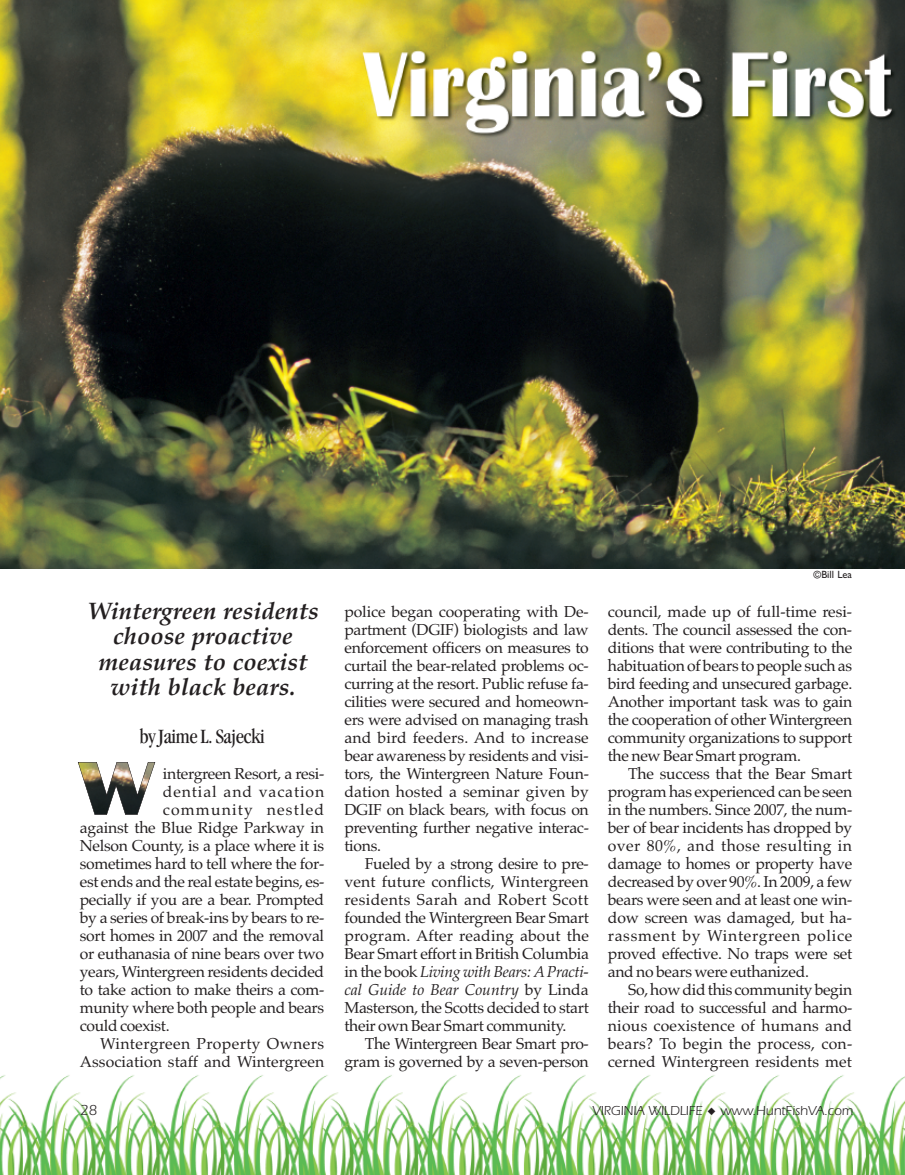
<style>
.page{position:relative;width:905px;height:1175px;background:#fff}
.page>*{position:absolute;margin:0;border:0;box-sizing:border-box;transform-origin:0 0}
.t1{font:italic 700 24px/25.5px "Palatino";color:#231f20;text-align:center}
.t2{font:condensed 21px "Garamond";letter-spacing:-.02em;color:#231f20}
.t3{font:15.75px/18px "Palatino";letter-spacing:-.02em;color:#231f20;text-align:justify}
.t4{font:15.75px "Palatino";letter-spacing:.005em;color:#231f20}
.t5{font:15.75px "Palatino";letter-spacing:.025em;color:#231f20}
.t6{font:15.75px "Palatino";letter-spacing:.055em;color:#231f20}
.t7{font:15.75px "Palatino";letter-spacing:.075em;color:#231f20}
.t8{font:15px "Itc Eras";color:#231f20}
.t9{font:13.5px "Itc Eras";color:#231f20}
.t10{font:10.5px "Gill Sans";color:#231f20}
.s1{font-style:italic}
</style>
<div class="page">
<img style="left:0;top:1075px;width:904px;height:99px">
<img style="left:0;top:0;width:904px;height:568px">
<svg style="left:78px;top:762px;width:77px;height:52px"></svg>
<h1 class="t1" style="left:87px;top:597px;width:233px">Wintergreen residents choose proactive measures to coexist with black bears.</h1>
<h2 class="t2" style="left:139px;top:728px;width:127px">by Jaime L. Sajecki</h2>
<p class="t3" style="left:163px;top:764px;width:163px">intergreen Resort, a resi-</p>
<p class="t6" style="left:163px;top:782px;width:163px">dential and vacation</p>
<p class="t7" style="left:163px;top:800px;width:163px">community nestled</p>
<p class="t3" style="left:80px;top:818px;width:246px">against the Blue Ridge Parkway in</p>
<p class="t3" style="left:80px;top:836px;width:246px">Nelson County, is a place where it is</p>
<p class="t3" style="left:80px;top:854px;width:246px">sometimes hard to tell where the for-</p>
<p class="t3" style="left:80px;top:872px;width:246px">est ends and the real estate begins, es-</p>
<p class="t3" style="left:80px;top:890px;width:246px">pecially if you are a bear. Prompted</p>
<p class="t3" style="left:80px;top:908px;width:246px">by a series of break-ins by bears to re-</p>
<p class="t3" style="left:80px;top:926px;width:246px">sort homes in 2007 and the removal</p>
<p class="t3" style="left:80px;top:944px;width:246px">or euthanasia of nine bears over two</p>
<p class="t3" style="left:80px;top:962px;width:246px">years, Wintergreen residents decided</p>
<p class="t3" style="left:80px;top:980px;width:246px">to take action to make theirs a com-</p>
<p class="t3" style="left:80px;top:998px;width:246px">munity where both people and bears</p>
<p class="t3" style="left:80px;top:1016px;width:91px">could coexist.</p>
<p class="t5" style="left:100px;top:1034px;width:225px">Wintergreen Property Owners</p>
<p class="t4" style="left:80px;top:1052px;width:246px">Association staff and Wintergreen</p>
<p class="t3" style="left:344px;top:602px;width:246px">police began cooperating with De&shy;partment (DGIF) biologists and law enforcement officers on measures to curtail the bear-related problems oc&shy;curring at the resort. Public refuse fa&shy;cilities were secured and homeown&shy;ers were advised on managing trash and bird feeders. And to increase bear awareness by residents and visi&shy;tors, the Wintergreen Nature Foun&shy;dation hosted a seminar given by DGIF on black bears, with focus on preventing further negative interac&shy;tions.</p>
<p class="t3" style="left:344px;top:854px;width:246px;text-indent:20px">Fueled by a strong desire to pre&shy;vent future conflicts, Wintergreen residents Sarah and Robert Scott founded the Wintergreen Bear Smart program. After reading about the Bear Smart effort in British Columbia in the book <span class="s1">Living with Bears: APracti&shy;cal Guide to Bear Country</span> by Linda Masterson, the Scotts decided to start their own Bear Smart community.</p>
<p class="t3" style="left:344px;top:1034px;width:246px;text-align:right">The Wintergreen Bear Smart pro&shy;gram is governed by a seven-person</p>
<p class="t10" style="left:813px;top:568px;width:40px">©Bill Lea</p>
<p class="t3" style="left:607px;top:602px;width:246px">council, made up of full-time resi&shy;dents. The council assessed the con&shy;ditions that were contributing to the habituation of bears to people such as bird feeding and unsecured garbage.<br>Another important task was to gain the cooperation of other Wintergreen community organizations to support the new Bear Smart program.</p>
<p class="t3" style="left:608px;top:764px;width:246px;text-indent:20px">The success that the Bear Smart program has experienced can be seen in the numbers. Since 2007, the num&shy;ber of bear incidents has dropped by over 80%, and those resulting in damage to homes or property have decreased by over 90%. In 2009, a few bears were seen and at least one win&shy;dow screen was damaged, but ha&shy;rassment by Wintergreen police proved effective. No traps were set and no bears were euthanized.</p>
<p class="t3" style="left:608px;top:980px;width:246px;text-indent:20px">So, how did this community begin their road to successful and harmo&shy;nious coexistence of humans and bears? To begin the process, con&shy;cerned Wintergreen residents met</p>
<p class="t8" style="left:80px;top:1105px;width:18px">28</p>
<p class="t9" style="left:592px;top:1105px;width:262px">VIRGINIA WILDLIFE ◆ www.HuntFishVA.com</p>
</div>
